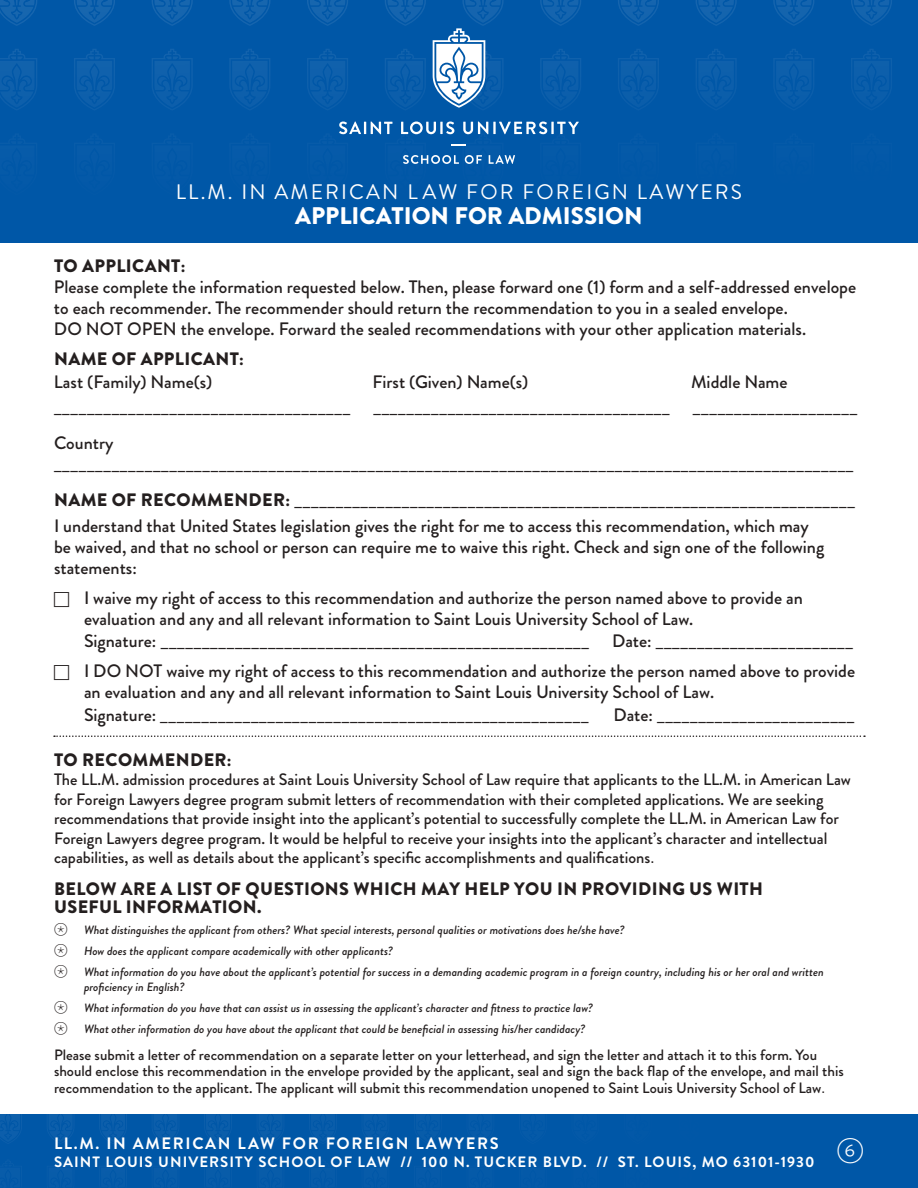
<style>
.page{position:relative;width:918px;height:1188px;background:#fff}
.page>*{position:absolute;margin:0;border:0;box-sizing:border-box;transform-origin:0 0}
.t1{font:900 24px "Brandon Grotesque";color:#fff}
.t2{font:21px "Brandon Grotesque";letter-spacing:.1em;color:#fff}
.t3{font:500 18px/21px "Brandon Grotesque";color:#241f1f}
.t4{font:900 18px/18px "Brandon Grotesque";letter-spacing:.02em;color:#241f1f}
.t5{font:500 16.5px/19.5px "Brandon Grotesque";color:#241f1f}
.t6{font:700 16.5px "Brandon Grotesque";letter-spacing:.1em;color:#fff}
.t7{font:15px "Franklin Gothic";color:#241f1f}
.t8{font:500 15px/16.5px "Brandon Grotesque";color:#241f1f}
.t9{font:700 15px "Brandon Grotesque";letter-spacing:.07em;color:#fff}
.t10{font:italic 500 12px/21px "Brandon Grotesque";color:#241f1f}
.s1{font-family:"Brandon Grotesque";font-weight:900;font-size:18px}
.s2{font-family:"Brandon Grotesque";font-weight:500;font-size:18px}
.s3{font-family:"Gotham";font-weight:400}
.s4{font-family:"Whitney Index White Round Lt 1";font-weight:400;font-style:normal;font-size:13.5px}
</style>
<div class="page">
<div style="left:0;top:1115px;width:918px;height:73px;background:#0057a7"></div>
<svg style="left:0;top:1114px;width:22px;height:27px"></svg>
<svg style="left:47px;top:1114px;width:27px;height:30px"></svg>
<svg style="left:99px;top:1114px;width:28px;height:27px"></svg>
<svg style="left:152px;top:1114px;width:27px;height:27px"></svg>
<svg style="left:204px;top:1114px;width:28px;height:27px"></svg>
<svg style="left:257px;top:1114px;width:27px;height:20px"></svg>
<svg style="left:309px;top:1114px;width:28px;height:5px"></svg>
<svg style="left:362px;top:1114px;width:27px;height:1px"></svg>
<svg style="left:414px;top:1114px;width:28px;height:1px"></svg>
<svg style="left:467px;top:1114px;width:27px;height:1px"></svg>
<svg style="left:519px;top:1114px;width:28px;height:1px"></svg>
<svg style="left:571px;top:1114px;width:28px;height:1px"></svg>
<svg style="left:624px;top:1114px;width:28px;height:1px"></svg>
<svg style="left:676px;top:1114px;width:28px;height:1px"></svg>
<svg style="left:729px;top:1114px;width:28px;height:1px"></svg>
<svg style="left:781px;top:1114px;width:28px;height:1px"></svg>
<svg style="left:834px;top:1114px;width:28px;height:1px"></svg>
<svg style="left:886px;top:1114px;width:28px;height:1px"></svg>
<div style="left:0;top:0;width:918px;height:243px;background:#0057a7"></div>
<svg style="left:0;top:0;width:37px;height:26px"></svg>
<svg style="left:74px;top:0;width:41px;height:26px"></svg>
<svg style="left:152px;top:0;width:41px;height:26px"></svg>
<svg style="left:229px;top:0;width:41px;height:26px"></svg>
<svg style="left:307px;top:0;width:41px;height:26px"></svg>
<svg style="left:385px;top:0;width:41px;height:26px"></svg>
<svg style="left:540px;top:0;width:41px;height:26px"></svg>
<svg style="left:618px;top:0;width:41px;height:26px"></svg>
<svg style="left:696px;top:0;width:41px;height:26px"></svg>
<svg style="left:773px;top:0;width:41px;height:26px"></svg>
<svg style="left:851px;top:0;width:41px;height:26px"></svg>
<svg style="left:0;top:49px;width:37px;height:61px"></svg>
<svg style="left:74px;top:49px;width:41px;height:61px"></svg>
<svg style="left:152px;top:49px;width:41px;height:61px"></svg>
<svg style="left:229px;top:49px;width:41px;height:61px"></svg>
<svg style="left:307px;top:49px;width:41px;height:61px"></svg>
<svg style="left:385px;top:49px;width:41px;height:60px"></svg>
<svg style="left:540px;top:49px;width:41px;height:55px"></svg>
<svg style="left:618px;top:49px;width:41px;height:52px"></svg>
<svg style="left:696px;top:49px;width:40px;height:49px"></svg>
<svg style="left:773px;top:49px;width:41px;height:47px"></svg>
<svg style="left:851px;top:49px;width:41px;height:44px"></svg>
<svg style="left:339px;top:122px;width:240px;height:42px"></svg>
<svg style="left:433px;top:0;width:71px;height:108px"></svg>
<svg style="left:54px;top:735px;width:807px;height:2px"></svg>
<p class="t2" style="left:176px;top:177px;width:568px">LL.M. IN AMERICAN L AW FOR FOREIGN LAWYERS</p>
<h1 class="t1" style="left:295px;top:198px;width:349px">APPLICATION FOR ADMISSION</h1>
<p class="t4" style="left:54px;top:257px;width:133px">TO APPLICANT:</p>
<p class="t3" style="left:54px;top:277px;width:804px">Please complete the information requested below. Then, please forward one (1) form and a self-addressed envelope to each recommender. The recommender should return the recommendation to you in a sealed envelope.<br>DO NOT OPEN the envelope. Forward the sealed recommendations with your other application materials.</p>
<p class="t4" style="left:54px;top:350px;width:191px">NAME OF APPLICANT:</p>
<p class="t3" style="left:54px;top:371px;width:160px">Last (Family) Name(s)</p>
<p class="t3" style="left:373px;top:371px;width:157px">First (Given) Name(s)</p>
<p class="t3" style="left:691px;top:371px;width:98px">Middle Name</p>
<p class="t7" style="left:54px;top:399px;width:298px">____________________________________</p>
<p class="t7" style="left:373px;top:399px;width:298px">____________________________________</p>
<p class="t7" style="left:693px;top:399px;width:166px">____________________</p>
<p class="t3" style="left:54px;top:433px;width:61px">Country</p>
<p class="t7" style="left:54px;top:456px;width:801px">_________________________________________________________________________________________________</p>
<p class="t7" style="left:54px;top:492px;width:802px"><span class="s1">NAME OF RECOMMENDER:</span> ____________________________________________________________________</p>
<p class="t3" style="left:54px;top:515px;width:772px">I understand that United States legislation gives the right for me to access this recommendation, which may be waived, and that no school or person can require me to waive this right. Check and sign one of the following statements:</p>
<p class="t3" style="left:84px;top:587px;width:720px">I waive my right of access to this recommendation and authorize the person named above to provide an evaluation and any and all relevant information to Saint Louis University School of Law.</p>
<p class="t7" style="left:84px;top:633px;width:507px"><span class="s2">Signature:</span> ____________________________________________________</p>
<p class="t7" style="left:612px;top:633px;width:242px"><span class="s2">Date:</span> ________________________</p>
<p class="t3" style="left:84px;top:661px;width:773px">I DO NOT waive my right of access to this recommendation and authorize the person named above to provide an evaluation and any and all relevant information to Saint Louis University School of Law.</p>
<p class="t7" style="left:84px;top:706px;width:506px"><span class="s2">Signature:</span> ____________________________________________________</p>
<p class="t7" style="left:614px;top:706px;width:242px"><span class="s2">Date:</span> ________________________</p>
<p class="t4" style="left:54px;top:751px;width:179px">TO RECOMMENDER:</p>
<p class="t5" style="left:54px;top:770px;width:798px">The LL.M. admission procedures at Saint Louis University School of Law require that applicants to the LL.M. in American Law for Foreign Lawyers degree program submit letters of recommendation with their completed applications. We are seeking recommendations that provide insight into the applicant’s potential to successfully complete the LL.M. in American Law for Foreign Lawyers degree program. It would be helpful to receive your insights into the applicant’s character and intellectual capabilities, as well as details about the applicant’s specific accomplishments and qualifications<span class="s3">.</span></p>
<p class="t4" style="left:54px;top:880px;width:710px">BELOW ARE A LIST OF QUESTIONS WHICH MAY HELP YOU IN PROVIDING US WITH<br>USEFUL INFORMATION.</p>
<p class="t10" style="left:54px;top:919px;width:771px"><span class="s4">*</span> What distinguishes the applicant from others? What special interests, personal qualities or motivations does he/she have?<br><span class="s4">*</span> How does the applicant compare academically with other applicants?<br><span class="s4">*</span> What information do you have about the applicant’s potential for success in a demanding academic program in a foreign country, including his or her oral and written</p>
<p class="t10" style="left:54px;top:976px;width:541px;text-indent:30px">proficiency in English?<br><span class="s4">*</span> What information do you have that can assist us in assessing the applicant’s character and fitness to practice law? <span class="s4">*</span> What other information do you have about the applicant that could be beneficial in assessing his/her candidacy?</p>
<p class="t8" style="left:54px;top:1046px;width:791px">Please submit a letter of recommendation on a separate letter on your letterhead, and sign the letter and attach it to this form. You should enclose this recommendation in the envelope provided by the applicant, seal and sign the back flap of the envelope, and mail this recommendation to the applicant. The applicant will submit this recommendation unopened to Saint Louis University School of Law<span class="s3">.</span></p>
<p class="t6" style="left:54px;top:1131px;width:446px">LL.M. IN AMERICAN LAW FOR FOREIGN LAWYERS</p>
<p class="t9" style="left:54px;top:1151px;width:812px">SAINT LOUIS UNIVERSITY SCHOOL OF LAW // 100 N. TUCKER BLVD. // ST. LOUIS, MO 63101-1930 <sup>6</sup></p>
</div>
